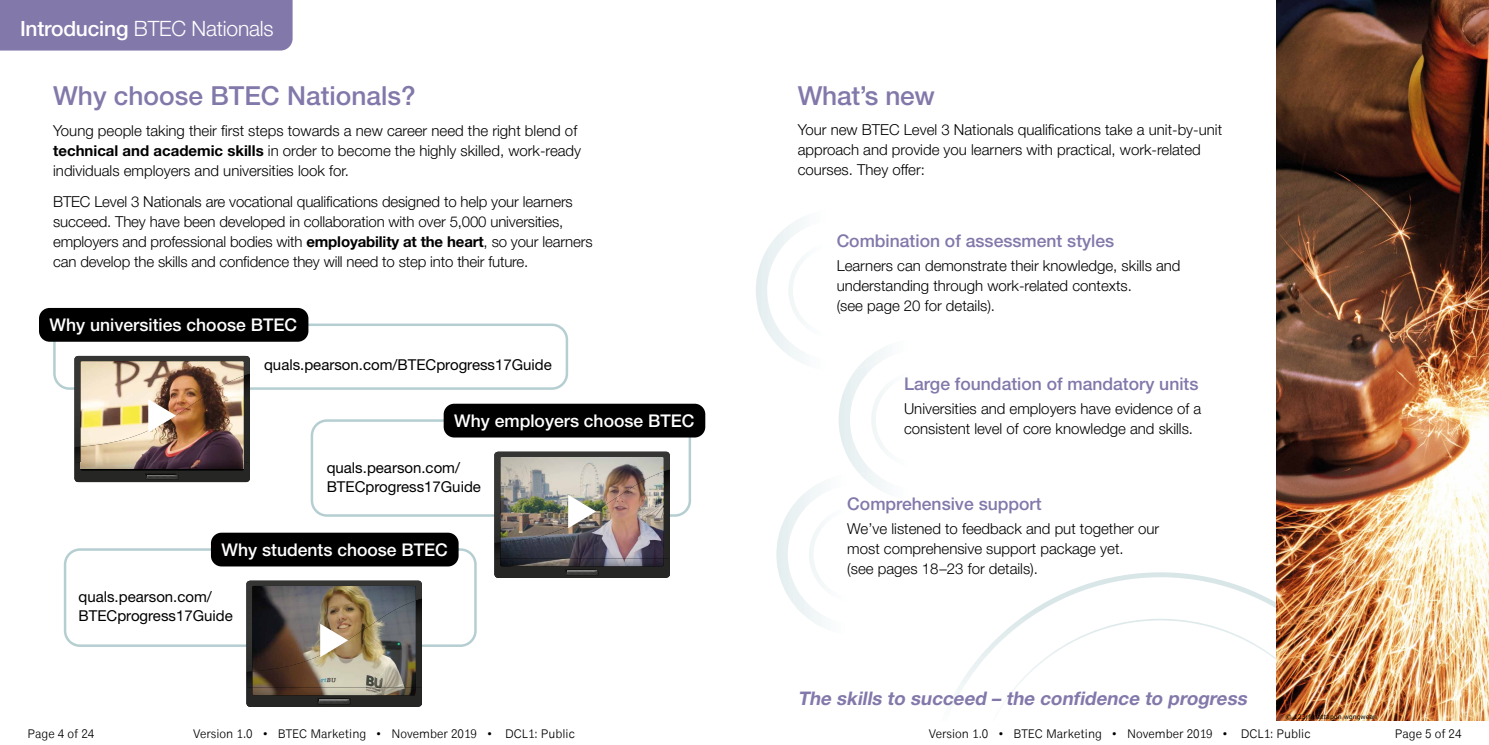
<style>
.page{position:relative;width:1489px;height:745px;background:#fff}
.page>*{position:absolute;margin:0;border:0;box-sizing:border-box;transform-origin:0 0}
.t1{font:500 26.25px "Helvetica Neue LT Std";color:#8378aa}
.t2{font:300 21px "Helvetica Neue LT Pro";letter-spacing:-.01em;color:#fff}
.t3{font:italic 700 18.75px "Helvetica Neue LT Std";color:#8378aa}
.t4{font:500 17.5px "Helvetica Neue LT Std";color:#8378aa}
.t5{font:500 17.5px "Helvetica Neue LT Std";color:#fff}
.t6{font:300 15px/20px "Helvetica Neue LT Pro";color:#000}
.t7{font:15px/18.8px "Helvetica Neue LT Std";color:#000}
.t8{font:12.5px "Classic Grotesque Pro";color:#000}
.t9{font:6.25px "Verdana";color:#000}
.s1{font-family:"Helvetica Neue LT Std";font-weight:500}
.s2{font-family:"Helvetica Neue LT Std";font-weight:700}
</style>
<div class="page">
<img style="left:1276px;top:0;width:212px;height:720px">
<div style="left:0;top:0;width:292px;height:50px;background:#8378aa"></div>
<svg style="left:53px;top:323px;width:515px;height:66px"></svg>
<div style="left:39px;top:308px;width:269px;height:33px;background:#000;border-radius:11px"></div>
<img style="left:74px;top:447px;width:176px;height:34px">
<img style="left:74px;top:356px;width:176px;height:91px">
<img style="left:81px;top:446px;width:163px;height:22px">
<img style="left:81px;top:361px;width:163px;height:85px">
<img style="left:146px;top:473px;width:33px;height:6px">
<img style="left:147px;top:474px;width:30px;height:3px">
<svg style="left:148px;top:399px;width:28px;height:33px"></svg>
<div style="left:443px;top:403px;width:262px;height:34px;background:#000;border-radius:11px"></div>
<img style="left:494px;top:542px;width:175px;height:35px">
<img style="left:500px;top:542px;width:163px;height:24px">
<img style="left:500px;top:528px;width:163px;height:14px">
<img style="left:566px;top:568px;width:32px;height:7px">
<img style="left:566px;top:569px;width:32px;height:4px">
<img style="left:567px;top:570px;width:29px;height:3px">
<svg style="left:311px;top:419px;width:380px;height:109px"></svg>
<div style="left:211px;top:532px;width:247px;height:34px;background:#000;border-radius:11px"></div>
<img style="left:246px;top:671px;width:176px;height:35px">
<img style="left:252px;top:671px;width:164px;height:23px">
<img style="left:252px;top:656px;width:164px;height:15px">
<img style="left:318px;top:702px;width:32px;height:2px">
<img style="left:318px;top:697px;width:32px;height:1px">
<img style="left:318px;top:698px;width:32px;height:4px">
<img style="left:319px;top:699px;width:30px;height:2px">
<svg style="left:64px;top:548px;width:412px;height:108px"></svg>
<svg style="left:756px;top:209px;width:581px;height:511px"></svg>
<h2 class="t2" style="left:20px;top:16px;width:255px"><span class="s1">Introducing</span> BTEC Nationals</h2>
<h1 class="t1" style="left:53px;top:80px;width:364px">Why choose BTEC Nationals?</h1>
<p class="t6" style="left:53px;top:120px;width:529px">Young people taking their first steps towards a new career need the right blend of <span class="s2">technical and academic skills</span> in order to become the highly skilled, work-ready individuals employers and universities look for.</p>
<p class="t6" style="left:53px;top:191px;width:541px">BTEC Level 3 Nationals are vocational qualifications designed to help your learners succeed. They have been developed in collaboration with over 5,000 universities, employers and professional bodies with <span class="s2">employability at the heart</span>, so your learners can develop the skills and confidence they will need to step into their future.</p>
<p class="t5" style="left:50px;top:314px;width:249px">Why universities choose BTEC</p>
<p class="t7" style="left:264px;top:355px;width:289px">quals.pearson.com/BTECprogress17Guide</p>
<p class="t5" style="left:454px;top:410px;width:242px">Why employers choose BTEC</p>
<p class="t7" style="left:327px;top:458px;width:156px">quals.pearson.com/<br>BTECprogress17Guide</p>
<p class="t5" style="left:221px;top:539px;width:228px">Why students choose BTEC</p>
<p class="t7" style="left:78px;top:586px;width:156px">quals.pearson.com/<br>BTECprogress17Guide</p>
<h1 class="t1" style="left:797px;top:80px;width:139px">What’s new</h1>
<p class="t6" style="left:797px;top:119px;width:426px">Your new BTEC Level 3 Nationals qualifications take a unit-by-unit approach and provide you learners with practical, work-related courses. They offer:</p>
<p class="t4" style="left:836px;top:230px;width:279px">Combination of assessment styles</p>
<p class="t6" style="left:836px;top:255px;width:345px">Learners can demonstrate their knowledge, skills and understanding through work-related contexts.<br>(see page 20 for details).</p>
<p class="t4" style="left:904px;top:373px;width:296px">Large foundation of mandatory units</p>
<p class="t6" style="left:904px;top:397px;width:299px">Universities and employers have evidence of a consistent level of core knowledge and skills.</p>
<p class="t4" style="left:847px;top:493px;width:196px">Comprehensive support</p>
<p class="t6" style="left:847px;top:518px;width:313px">We’ve listened to feedback and put together our most comprehensive support package yet.<br>(see pages 18–23 for details).</p>
<p class="t3" style="left:797px;top:686px;width:454px">The skills to succeed – the confidence to progress</p>
<p class="t9" style="left:1285px;top:712px;width:93px">© 123rf/nattapon wongwean</p>
<p class="t8" style="left:28px;top:725px;width:68px">Page 4 of 24</p>
<p class="t8" style="left:193px;top:725px;width:383px">Version 1.0 • BTEC Marketing • November 2019 • DCL1: Public</p>
<p class="t8" style="left:928px;top:725px;width:383px">Version 1.0 • BTEC Marketing • November 2019 • DCL1: Public</p>
<p class="t8" style="left:1394px;top:725px;width:68px">Page 5 of 24</p>
</div>
